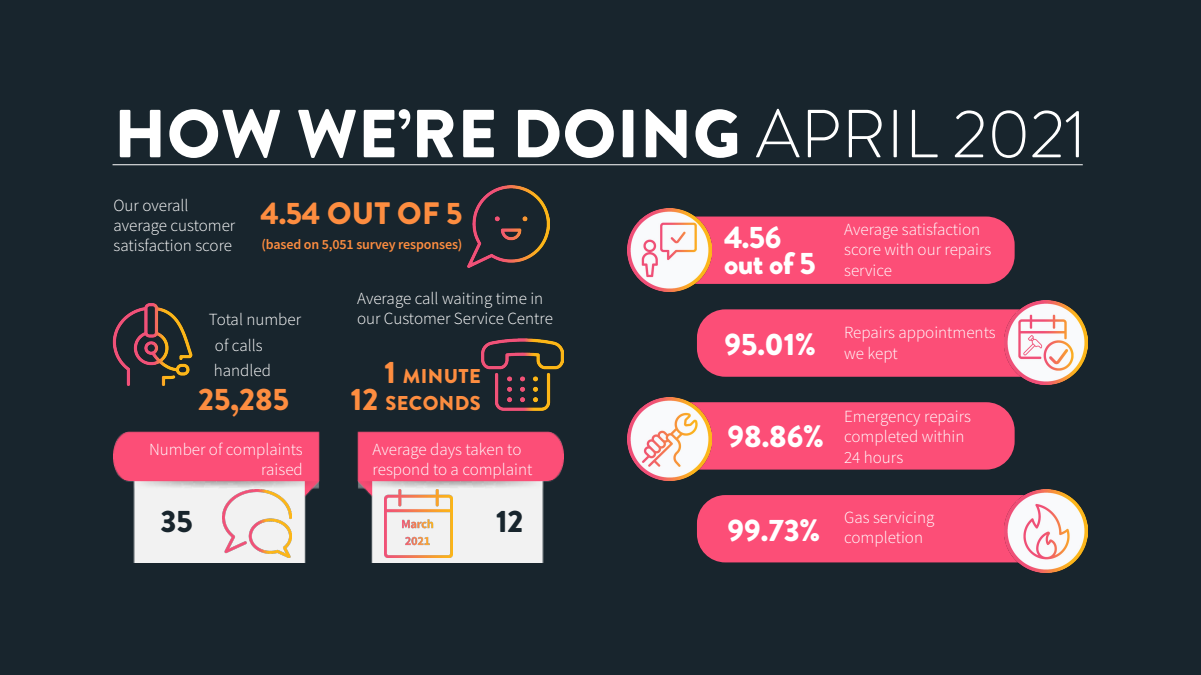
<style>
.page{position:relative;width:1201px;height:675px;background:#fff}
.page>*{position:absolute;margin:0;border:0;box-sizing:border-box;transform-origin:0 0}
.t1{font:900 67.8px "Brandon Grotesque";letter-spacing:.01em;color:#fff}
.t2{font:900 31px "Brandon Grotesque";color:#fff}
.t3{font:900 31px "Brandon Grotesque";color:#fd8d40}
.t4{font:900 31px "Brandon Grotesque";color:#18252d}
.t5{font:900 20px "Brandon Grotesque";letter-spacing:.02em;color:#fd8d40}
.Paragraph{font:300 17px/20.4px "Source Sans Pro";color:#fff}
.t6{font:600 14px "Source Sans Pro";letter-spacing:-.01em;color:#fd8d40}
.s1{font-weight:300}
.s2{font-size:31px}
</style>
<div class="page">
<div style="left:0;top:0;width:1200px;height:675px;background:#18252d"></div>
<div style="left:653px;top:217px;width:361px;height:67px;background:#fc4e77;border-radius:28px"></div>
<div style="left:696px;top:309px;width:361px;height:68px;background:#fc4e77;border-radius:28px"></div>
<div style="left:649px;top:402px;width:365px;height:68px;background:#fc4e77;border-radius:28px"></div>
<div style="left:696px;top:495px;width:361px;height:67px;background:#fc4e77;border-radius:28px"></div>
<img style="left:357px;top:432px;width:206px;height:130px">
<img style="left:113px;top:432px;width:206px;height:130px">
<img style="left:223px;top:490px;width:68px;height:68px">
<img style="left:384px;top:490px;width:68px;height:68px">
<img style="left:481px;top:338px;width:82px;height:73px">
<img style="left:112px;top:303px;width:81px;height:82px">
<img style="left:467px;top:185px;width:82px;height:82px">
<img style="left:627px;top:209px;width:84px;height:83px">
<hr style="left:112px;top:164px;width:970px;height:1px;background:#fff">
<img style="left:627px;top:397px;width:84px;height:84px">
<img style="left:1003px;top:490px;width:84px;height:83px">
<img style="left:1003px;top:301px;width:84px;height:83px">
<p class="t1" style="left:114px;top:86px;width:973px">HOW WE’RE DOING <span class="s1">APRIL 2021</span></p>
<p class="Paragraph" style="left:113px;top:195px;width:123px;line-height:20px">Our overall average customer satisfaction score</p>
<p class="t3" style="left:260px;top:191px;width:203px">4.54 OUT OF 5</p>
<p class="t6" style="left:261px;top:235px;width:202px">(based on 5,051 survey responses)</p>
<p class="Paragraph" style="left:357px;top:289px;width:188px">Average call waiting time in</p>
<p class="Paragraph" style="left:209px;top:309px;width:94px">Total number</p>
<p class="Paragraph" style="left:357px;top:309px;width:197px">our Customer Service Centre</p>
<p class="Paragraph" style="left:215px;top:335px;width:49px">of calls</p>
<p class="Paragraph" style="left:214px;top:361px;width:59px">handled</p>
<p class="t5" style="left:384px;top:362px;width:98px"><span class="s2">1</span> MINUTE</p>
<p class="t3" style="left:198px;top:377px;width:92px">25,285</p>
<p class="t5" style="left:351px;top:389px;width:131px"><span class="s2">12</span> SECONDS</p>
<p class="Paragraph" style="left:149px;top:439px;width:155px;text-align:right">Number of complaints raised</p>
<p class="t4" style="left:160px;top:500px;width:34px">35</p>
<p class="t4" style="left:496px;top:500px;width:29px">12</p>
<p class="Paragraph" style="left:372px;top:439px;width:161px">Average days taken to respond to a complaint</p>
<p class="t2" style="left:723px;top:215px;width:59px">4.56</p>
<p class="t2" style="left:723px;top:241px;width:93px">out of 5</p>
<p class="t2" style="left:724px;top:322px;width:93px">95.01%</p>
<p class="t2" style="left:727px;top:414px;width:98px">98.86%</p>
<p class="t2" style="left:727px;top:508px;width:94px">99.73%</p>
<p class="Paragraph" style="left:843px;top:219px;width:149px">Average satisfaction score with our repairs service</p>
<p class="Paragraph" style="left:843px;top:322px;width:153px">Repairs appointments we kept</p>
<p class="Paragraph" style="left:843px;top:406px;width:128px">Emergency repairs completed within<br>24 hours</p>
<p class="Paragraph" style="left:843px;top:507px;width:92px">Gas servicing</p>
<p class="Paragraph" style="left:843px;top:527px;width:80px">completion</p>
</div>
